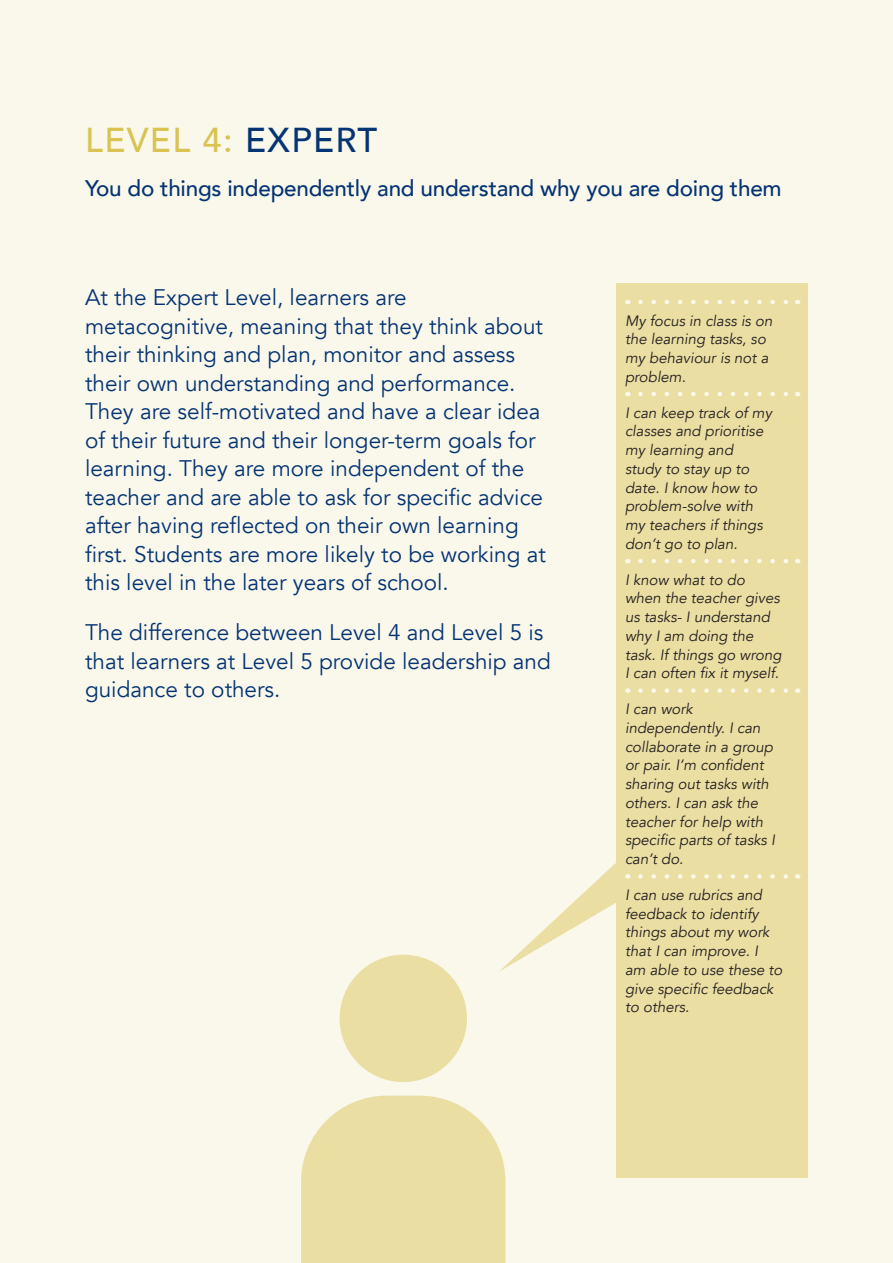
<style>
.page{position:relative;width:893px;height:1263px;background:#faf8eb}
.page>*{position:absolute;margin:0;border:0;box-sizing:border-box;transform-origin:0 0}
.t1{font:500 34.5px "Avenir";letter-spacing:.04em;color:#d8c353}
.t2{font:22.5px/28.5px "Avenir";color:#053474}
.t3{font:500 22.5px "Avenir";letter-spacing:-.01em;color:#053474}
.t4{font:italic 15px/18.8px "Avenir";color:#231f20}
.s1{color:#053474}
</style>
<div class="page">
<div style="left:617px;top:283px;width:191px;height:895px;background:#eadea3"></div>
<svg style="left:640px;top:300px;width:148px;height:4px"></svg>
<svg style="left:640px;top:392px;width:148px;height:4px"></svg>
<svg style="left:640px;top:559px;width:148px;height:4px"></svg>
<svg style="left:640px;top:688px;width:148px;height:5px"></svg>
<svg style="left:499px;top:863px;width:289px;height:109px"></svg>
<div style="left:340px;top:955px;width:127px;height:127px;background:#eadea3;border-radius:50%"></div>
<svg style="left:301px;top:1096px;width:204px;height:167px;background:#ebe0a9"></svg>
<h1 class="t1" style="left:85px;top:110px;width:294px">LEVEL 4: <span class="s1">EXPERT</span></h1>
<h2 class="t3" style="left:85px;top:169px;width:698px">You do things independently and understand why you are doing them</h2>
<p class="t2" style="left:85px;top:284px;width:462px">At the Expert Level, learners are metacognitive, meaning that they think about their thinking and plan, monitor and assess their own understanding and performance.<br>They are self-motivated and have a clear idea of their future and their longer-term goals for learning. They are more independent of the teacher and are able to ask for specific advice after having reflected on their own learning first. Students are more likely to be working at this level in the later years of school.</p>
<h2 class="t2" style="left:85px;top:619px;width:467px">The difference between Level 4 and Level 5 is that learners at Level 5 provide leadership and guidance to others.</h2>
<p class="t4" style="left:625px;top:311px;width:149px">My focus in class is on the learning tasks, so my behaviour is not a problem.</p>
<p class="t4" style="left:625px;top:403px;width:148px">I can keep track of my classes and prioritise my learning and study to stay up to date. I know how to problem-solve with my teachers if things don’t go to plan.</p>
<p class="t4" style="left:625px;top:570px;width:158px">I know what to do when the teacher gives us tasks- I understand why I am doing the task. If things go wrong<br>I can often fix it myself.</p>
<p class="t4" style="left:625px;top:700px;width:152px">I can work independently. I can collaborate in a group or pair. I’m confident sharing out tasks with others. I can ask the teacher for help with specific parts of tasks I can’t do.</p>
<p class="t4" style="left:625px;top:886px;width:159px">I can use rubrics and feedback to identify things about my work that I can improve. I<br>am able to use these to give specific feedback to others.</p>
</div>
